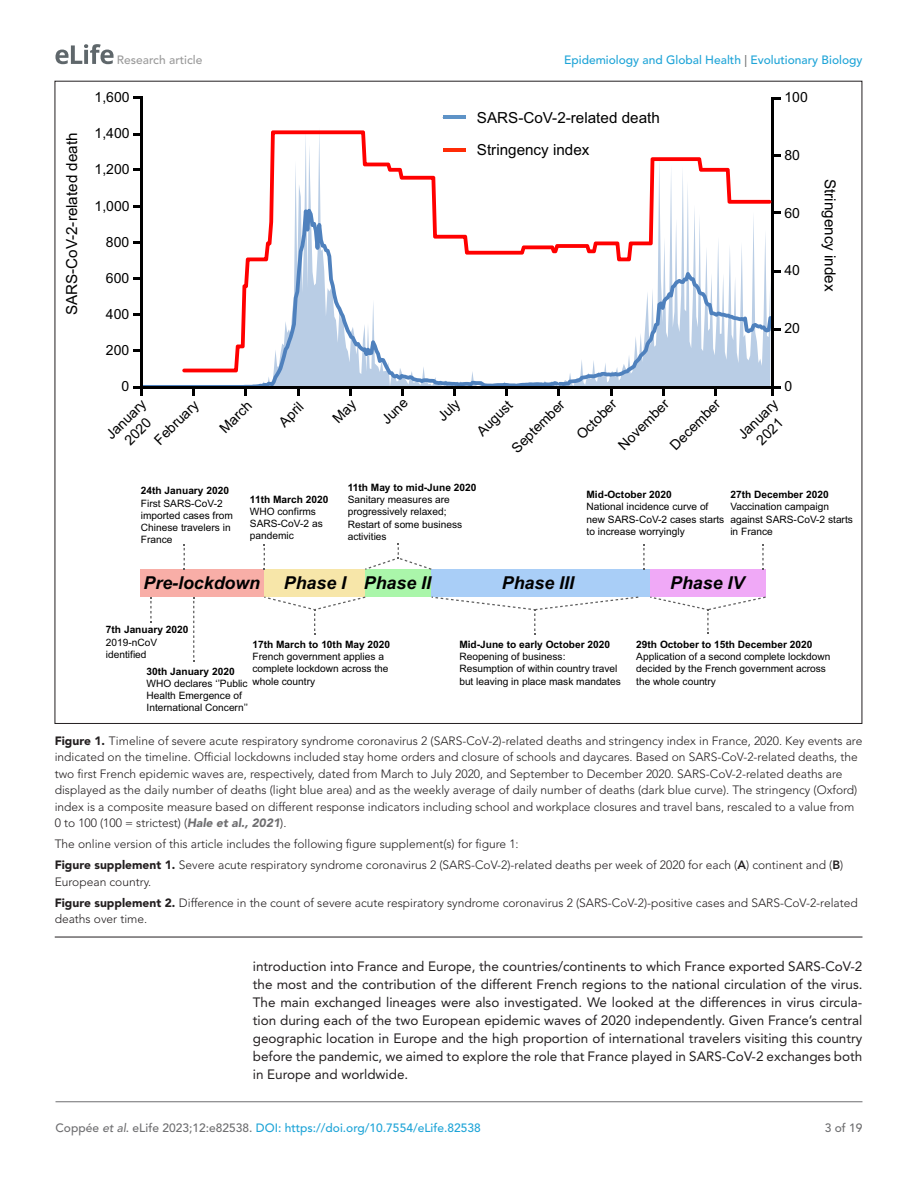
<style>
.page{position:relative;width:918px;height:1188px;background:#fff}
.page>*{position:absolute;margin:0;border:0;box-sizing:border-box;transform-origin:0 0}
.t1{font:italic 700 17.85px "Arial";color:#000}
.t2{font:15.3px/31.3px "Arial";color:#000}
.t3{font:13.95px/16.8px "Arial";color:#000;text-align:center}
.t4{font:13.5px/18px "Avenir LT Std";color:#231f20;text-align:justify}
.t5{font:300 12px/16.5px "Avenir LT Std";color:#231f20}
.t6{font:500 12px "Avenir LT Std";color:#1ea4d7}
.t7{font:500 12px "Avenir LT Std";color:#9a9a9a}
.t8{font:500 12px "Avenir LT Std";color:#6e6e70}
.t9{font:10.2px/12.1px "Arial";color:#000}
.t10{font:700 10.2px "Arial";color:#000}
.s1{color:#6e6e70}
.s2{font-weight:900}
.s3{font-weight:900;font-style:italic;color:#6e6e70}
.s4{font-weight:800}
.s5{font-style:italic;color:#6e6e70}
</style>
<div class="page">
<svg style="left:55px;top:44px;width:59px;height:20px"></svg>
<hr style="left:56px;top:1101px;width:806px;height:1px;background:#6e6e70">
<hr style="left:55px;top:937px;width:807px;height:1px;background:#231f20">
<svg style="left:143px;top:372px;width:628px;height:14px;fill:#b9cde5"></svg>
<hr style="left:140px;top:98px;width:3px;height:298px;background:#000">
<hr style="left:142px;top:386px;width:635px;height:3px;background:#000">
<hr style="left:771px;top:98px;width:2px;height:298px;background:#000">
<svg style="left:133px;top:96px;width:10px;height:3px"></svg>
<svg style="left:133px;top:133px;width:7px;height:3px"></svg>
<svg style="left:133px;top:169px;width:7px;height:2px"></svg>
<svg style="left:133px;top:205px;width:7px;height:3px"></svg>
<svg style="left:133px;top:241px;width:7px;height:3px"></svg>
<svg style="left:133px;top:277px;width:7px;height:2px"></svg>
<svg style="left:133px;top:313px;width:7px;height:3px"></svg>
<svg style="left:133px;top:349px;width:7px;height:3px"></svg>
<svg style="left:133px;top:386px;width:7px;height:3px"></svg>
<svg style="left:192px;top:389px;width:3px;height:7px"></svg>
<svg style="left:245px;top:389px;width:2px;height:7px"></svg>
<svg style="left:297px;top:389px;width:2px;height:7px"></svg>
<svg style="left:401px;top:389px;width:3px;height:7px"></svg>
<svg style="left:453px;top:389px;width:3px;height:7px"></svg>
<svg style="left:506px;top:389px;width:2px;height:7px"></svg>
<svg style="left:557px;top:389px;width:3px;height:7px"></svg>
<svg style="left:610px;top:389px;width:3px;height:7px"></svg>
<svg style="left:662px;top:389px;width:3px;height:7px"></svg>
<svg style="left:714px;top:389px;width:3px;height:7px"></svg>
<svg style="left:771px;top:97px;width:9px;height:3px"></svg>
<svg style="left:773px;top:155px;width:7px;height:2px"></svg>
<svg style="left:773px;top:211px;width:7px;height:3px"></svg>
<svg style="left:773px;top:271px;width:8px;height:2px"></svg>
<svg style="left:773px;top:328px;width:7px;height:2px"></svg>
<hr style="left:443px;top:115px;width:23px;height:4px;background:#5e93c7">
<div style="left:140px;top:569px;width:124px;height:28px;background:#f8aea7"></div>
<div style="left:264px;top:569px;width:101px;height:28px;background:#f7e6a9"></div>
<div style="left:365px;top:569px;width:66px;height:28px;background:#aaf6aa"></div>
<div style="left:431px;top:569px;width:219px;height:28px;background:#a9cef7"></div>
<div style="left:650px;top:569px;width:116px;height:28px;background:#f0a9f7"></div>
<svg style="left:150px;top:597px;width:2px;height:25px"></svg>
<svg style="left:184px;top:544px;width:1px;height:25px"></svg>
<svg style="left:193px;top:597px;width:1px;height:64px"></svg>
<svg style="left:264px;top:544px;width:1px;height:25px"></svg>
<svg style="left:264px;top:597px;width:101px;height:38px"></svg>
<svg style="left:365px;top:544px;width:66px;height:26px"></svg>
<svg style="left:432px;top:597px;width:206px;height:38px"></svg>
<svg style="left:643px;top:544px;width:2px;height:25px"></svg>
<svg style="left:650px;top:597px;width:116px;height:37px"></svg>
<svg style="left:762px;top:544px;width:2px;height:25px"></svg>
<svg style="left:182px;top:130px;width:589px;height:242px"></svg>
<svg style="left:349px;top:389px;width:3px;height:7px"></svg>
<p class="t7" style="left:117px;top:53px;width:87px">Research article</p>
<p class="t6" style="left:564px;top:53px;width:300px">Epidemiology and Global Health <span class="s1">|</span> Evolutionary Biology</p>
<p class="t2" style="left:56px;top:315px;width:184px;rotate:-90deg">SARS-CoV-2-related death</p>
<p class="t3" style="left:95px;top:89px;width:37px">1,600</p>
<p class="t3" style="left:95px;top:125px;width:37px">1,400</p>
<p class="t3" style="left:95px;top:161px;width:37px">1,200</p>
<p class="t3" style="left:95px;top:197px;width:37px">1,000</p>
<p class="t3" style="left:106px;top:233px;width:25px">800</p>
<p class="t3" style="left:106px;top:269px;width:25px">600</p>
<p class="t3" style="left:106px;top:306px;width:25px">400</p>
<p class="t3" style="left:106px;top:342px;width:25px">200</p>
<p class="t3" style="left:121px;top:378px;width:9px">0</p>
<p class="t2" style="left:477px;top:102px;width:184px">SARS-CoV-2-related death<br>Stringency index</p>
<p class="t3" style="left:784px;top:89px;width:25px">100</p>
<p class="t3" style="left:784px;top:146px;width:17px">80</p>
<p class="t3" style="left:784px;top:204px;width:17px">60</p>
<p class="t3" style="left:784px;top:262px;width:17px">40</p>
<p class="t3" style="left:784px;top:320px;width:17px">20</p>
<p class="t3" style="left:784px;top:378px;width:9px">0</p>
<p class="t3" style="left:102px;top:431px;width:51px;rotate:-45deg">January<br>2020</p>
<p class="t3" style="left:151px;top:436px;width:58px;rotate:-45deg">February</p>
<p class="t3" style="left:216px;top:425px;width:40px;rotate:-45deg">March</p>
<p class="t3" style="left:275px;top:418px;width:30px;rotate:-45deg">April</p>
<p class="t3" style="left:378px;top:416px;width:32px;rotate:-45deg">June</p>
<p class="t3" style="left:434px;top:413px;width:26px;rotate:-45deg">July</p>
<p class="t3" style="left:473px;top:427px;width:45px;rotate:-45deg">August</p>
<p class="t3" style="left:508px;top:444px;width:70px;rotate:-45deg">September</p>
<p class="t3" style="left:573px;top:431px;width:51px;rotate:-45deg">October</p>
<p class="t3" style="left:615px;top:441px;width:66px;rotate:-45deg">November</p>
<p class="t3" style="left:666px;top:441px;width:66px;rotate:-45deg">December</p>
<p class="t3" style="left:734px;top:431px;width:51px;rotate:-45deg">January<br>2021</p>
<p class="t2" style="left:846px;top:179px;width:114px;rotate:90deg">Stringency index</p>
<p class="t10" style="left:141px;top:484px;width:90px">24th January 2020</p>
<p class="t9" style="left:141px;top:497px;width:94px">First SARS-CoV-2 imported cases from<br>Chinese travelers in<br>France</p>
<p class="t10" style="left:250px;top:492px;width:80px">11th March 2020</p>
<p class="t9" style="left:250px;top:505px;width:74px">WHO confirms<br>SARS-CoV-2 as pandemic</p>
<p class="t10" style="left:348px;top:480px;width:130px">11th May to mid-June 2020</p>
<p class="t9" style="left:348px;top:493px;width:116px">Sanitary measures are progressively relaxed;<br>Restart of some business activities</p>
<p class="t10" style="left:587px;top:487px;width:87px">Mid-October 2020</p>
<p class="t9" style="left:587px;top:501px;width:139px">National incidence curve of new SARS-CoV-2 cases starts to increase worryingly</p>
<p class="t10" style="left:730px;top:487px;width:100px">27th December 2020</p>
<p class="t9" style="left:730px;top:501px;width:124px">Vaccination campaign against SARS-CoV-2 starts in France</p>
<h1 class="t1" style="left:144px;top:571px;width:118px">Pre-lockdown</h1>
<h1 class="t1" style="left:284px;top:571px;width:149px">Phase I Phase II</h1>
<h1 class="t1" style="left:502px;top:571px;width:74px">Phase III</h1>
<h1 class="t1" style="left:670px;top:571px;width:76px">Phase IV</h1>
<p class="t10" style="left:106px;top:623px;width:84px">7th January 2020</p>
<p class="t9" style="left:106px;top:636px;width:53px">2019-nCoV identified</p>
<p class="t10" style="left:459px;top:637px;width:152px">Mid-June to early October 2020</p>
<p class="t9" style="left:459px;top:650px;width:163px">Reopening of business:<br>Resumption of within country travel but leaving in place mask mandates</p>
<p class="t10" style="left:636px;top:637px;width:178px">29th October to 15th December 2020</p>
<p class="t9" style="left:636px;top:650px;width:196px">Application of a second complete lockdown decided by the French government across the whole country</p>
<p class="t10" style="left:252px;top:637px;width:139px">17th March to 10th May 2020</p>
<p class="t9" style="left:252px;top:650px;width:138px">French government applies a complete lockdown across the whole country</p>
<p class="t10" style="left:147px;top:664px;width:90px">30th January 2020</p>
<p class="t9" style="left:147px;top:677px;width:103px">WHO declares ‘’Public<br>Health Emergence of<br>International Concern’’</p>
<p class="t5" style="left:55px;top:732px;width:809px"><span class="s2">Figure 1.</span> Timeline of severe acute respiratory syndrome coronavirus 2 (SARS-CoV-2)-related deaths and stringency index in France, 2020. Key events are indicated on the timeline. Official lockdowns included stay home orders and closure of schools and daycares. Based on SARS-CoV-2-related deaths, the two first French epidemic waves are, respectively, dated from March to July 2020, and September to December 2020. SARS-CoV-2-related deaths are displayed as the daily number of deaths (light blue area) and as the weekly average of daily number of deaths (dark blue curve). The stringency (Oxford) index is a composite measure based on different response indicators including school and workplace closures and travel bans, rescaled to a value from 0 to 100 (100 = strictest) (<span class="s3">Hale et al., 2021</span>).</p>
<p class="t5" style="left:55px;top:834px;width:790px;line-height:21px">The online version of this article includes the following figure supplement(s) for figure 1:<br><span class="s2">Figure supplement 1.</span> Severe acute respiratory syndrome coronavirus 2 (SARS-CoV-2)-related deaths per week of 2020 for each (<span class="s4">A</span>) continent and (<span class="s4">B</span>)</p>
<p class="t5" style="left:55px;top:871px;width:805px;line-height:21px">European country.<br><span class="s2">Figure supplement 2.</span> Difference in the count of severe acute respiratory syndrome coronavirus 2 (SARS-CoV-2)-positive cases and SARS-CoV-2-related</p>
<p class="t5" style="left:55px;top:911px;width:94px">deaths over time.</p>
<p class="t4" style="left:253px;top:958px;width:611px">introduction into France and Europe, the countries/continents to which France exported SARS-CoV-2 the most and the contribution of the different French regions to the national circulation of the virus.<br>The main exchanged lineages were also investigated. We looked at the differences in virus circula&shy;tion during each of the two European epidemic waves of 2020 independently. Given France’s central geographic location in Europe and the high proportion of international travelers visiting this country before the pandemic, we aimed to explore the role that France played in SARS-CoV-2 exchanges both in Europe and worldwide.</p>
<p class="t6" style="left:56px;top:1121px;width:427px"><span class="s1">Coppée</span> <span class="s5">et al</span><span class="s1">. eLife 2023;12:e82538.</span> DOI: https://doi.org/10.7554/eLife.82538</p>
<p class="t8" style="left:825px;top:1121px;width:39px">3 of 19</p>
</div>
